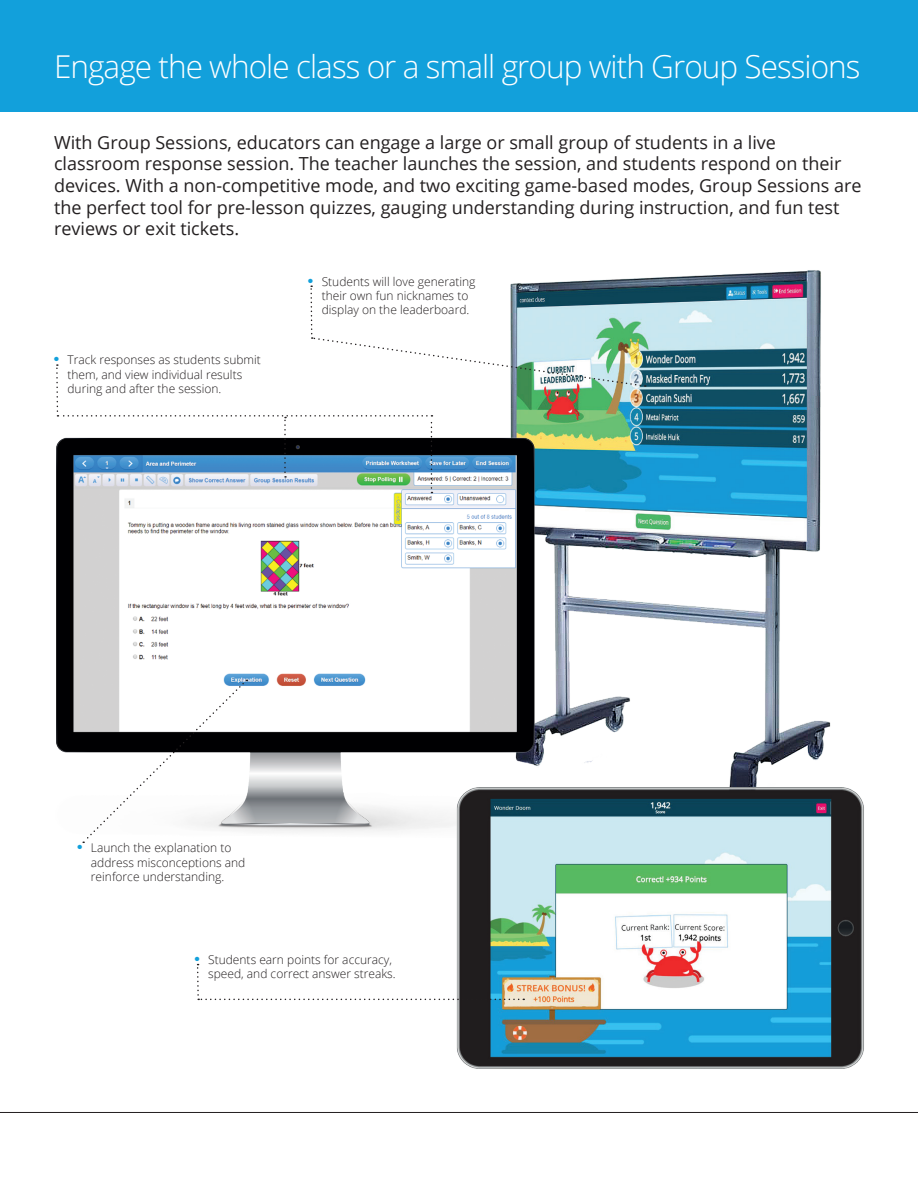
<style>
.page{position:relative;width:918px;height:1188px;background:#fff}
.page>*{position:absolute;margin:0;border:0;box-sizing:border-box;transform-origin:0 0}
.t1{font:300 31.5px "Open Sans";letter-spacing:-.03em;color:#fff}
.t2{font:18px/21.6px "Open Sans";color:#231f20}
.t3{font:300 12px/14.4px "Open Sans";color:#231f20}
</style>
<div class="page">
<hr style="left:0;top:1112px;width:918px;height:1px;background:#231f20">
<div style="left:0;top:0;width:918px;height:111px;background:#12a0db"></div>
<img style="left:510px;top:270px;width:337px;height:518px">
<img style="left:56px;top:493px;width:498px;height:350px">
<img style="left:454px;top:788px;width:410px;height:280px">
<svg style="left:196px;top:964px;width:328px;height:36px"></svg>
<svg style="left:56px;top:286px;width:590px;height:207px"></svg>
<svg style="left:83px;top:680px;width:164px;height:163px"></svg>
<h1 class="t1" style="left:54px;top:45px;width:808px">Engage the whole class or a small group with Group Sessions</h1>
<p class="t2" style="left:54px;top:131px;width:809px">With Group Sessions, educators can engage a large or small group of students in a live classroom response session. The teacher launches the session, and students respond on their devices. With a non-competitive mode, and two exciting game-based modes, Group Sessions are the perfect tool for pre-lesson quizzes, gauging understanding during instruction, and fun test reviews or exit tickets.</p>
<p class="t3" style="left:68px;top:353px;width:195px;text-indent:-14px"><sup>●</sup> Track responses as students submit them, and view individual results during and after the session.</p>
<p class="t3" style="left:322px;top:274px;width:155px;text-indent:-14px"><sup>●</sup> Students will love generating their own fun nicknames to display on the leaderboard.</p>
<p class="t3" style="left:91px;top:841px;width:156px;text-indent:-14px"><sup>●</sup> Launch the explanation to address misconceptions and reinforce understanding.</p>
<p class="t3" style="left:208px;top:952px;width:189px;text-indent:-14px"><sup>●</sup> Students earn points for accuracy, speed, and correct answer streaks.</p>
</div>
